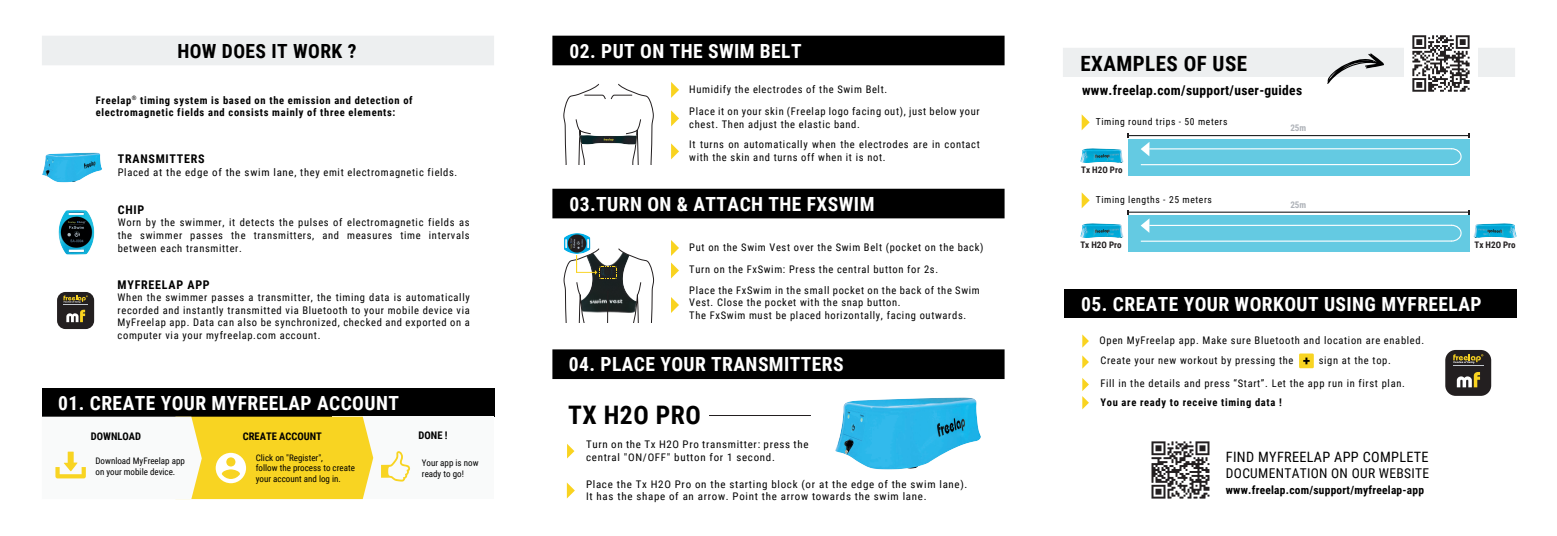
<style>
.page{position:relative;width:1557px;height:536px;background:#fff}
.page>*{position:absolute;margin:0;border:0;box-sizing:border-box;transform-origin:0 0}
.t1{font:700 25.5px "Roboto Condensed";letter-spacing:.02em;color:#000}
.t2{font:700 21px "Roboto Condensed";letter-spacing:.02em;color:#000}
.t3{font:700 19.5px "Roboto Condensed";letter-spacing:.02em;color:#fff}
.t4{font:700 19.5px "Roboto Condensed";letter-spacing:.02em;color:#000}
.t5{font:14.25px "Roboto Condensed";letter-spacing:.02em;color:#000}
.t6{font:700 13.5px "Roboto Condensed";letter-spacing:.02em;color:#000}
.t7{font:13.5px "Roboto Condensed";letter-spacing:.02em;color:#000}
.t8{font:700 12px "Roboto Condensed";letter-spacing:.065em;color:#000}
.t9{font:700 11.4px "Roboto Condensed";letter-spacing:.02em;color:#000}
.t10{font:10.5px/12.6px "Roboto Condensed";letter-spacing:.065em;color:#000}
.t11{font:10.5px/12.6px "Roboto Condensed";letter-spacing:.065em;color:#000;scale:1.04 1}
.t12{font:700 10.5px/12.6px "Roboto Condensed";letter-spacing:.065em;color:#000}
.t13{font:700 10.5px "Roboto Condensed";color:#000}
.t14{font:9.6px "Roboto Condensed";letter-spacing:.065em;color:#000}
.t15{font:700 9.15px "Roboto Condensed";color:#afb3b9}
.t16{font:9px/10.8px "Roboto Condensed";color:#000}
.t17{font:700 9px "Roboto Condensed";color:#231f20}
</style>
<div class="page">
<img style="left:811px;top:379px;width:193px;height:91px">
<div style="left:552px;top:349px;width:452px;height:30px;background:#000"></div>
<div style="left:552px;top:36px;width:452px;height:29px;background:#000"></div>
<div style="left:42px;top:388px;width:452px;height:28px;background:#000"></div>
<div style="left:332px;top:416px;width:162px;height:83px;background:#f9fafa"></div>
<div style="left:42px;top:36px;width:452px;height:29px;background:#edeff0"></div>
<svg style="left:42px;top:416px;width:331px;height:83px"></svg>
<svg style="left:381px;top:451px;width:29px;height:30px"></svg>
<div style="left:57px;top:292px;width:37px;height:37px;background:#231f20;border-radius:8px"></div>
<svg style="left:63px;top:295px;width:25px;height:27px"></svg>
<svg style="left:1081px;top:114px;width:8px;height:16px"></svg>
<svg style="left:1081px;top:192px;width:8px;height:16px"></svg>
<img style="left:1412px;top:35px;width:58px;height:57px">
<svg style="left:1063px;top:48px;width:451px;height:36px"></svg>
<svg style="left:567px;top:444px;width:7px;height:14px"></svg>
<svg style="left:567px;top:482px;width:8px;height:16px"></svg>
<div style="left:552px;top:189px;width:452px;height:29px;background:#000"></div>
<svg style="left:671px;top:82px;width:8px;height:16px"></svg>
<svg style="left:671px;top:110px;width:8px;height:16px"></svg>
<svg style="left:671px;top:143px;width:8px;height:16px"></svg>
<svg style="left:671px;top:240px;width:8px;height:16px"></svg>
<svg style="left:671px;top:262px;width:8px;height:16px"></svg>
<svg style="left:671px;top:297px;width:8px;height:16px"></svg>
<hr style="left:709px;top:415px;width:102px;height:1px;background:#231f20">
<img style="left:556px;top:207px;width:42px;height:41px">
<img style="left:1080px;top:148px;width:44px;height:15px">
<hr style="left:1128px;top:212px;width:341px;height:1px;background:#040507">
<img style="left:1469px;top:217px;width:48px;height:25px">
<div style="left:1128px;top:215px;width:341px;height:37px;background:#64cae2"></div>
<svg style="left:1140px;top:219px;width:9px;height:14px"></svg>
<hr style="left:1149px;top:225px;width:302px;height:1px;background:#fff">
<hr style="left:1140px;top:240px;width:311px;height:2px;background:#fff">
<svg style="left:1451px;top:225px;width:10px;height:17px"></svg>
<hr style="left:1128px;top:135px;width:341px;height:1px;background:#040507">
<div style="left:1128px;top:139px;width:341px;height:36px;background:#64cae2"></div>
<svg style="left:1141px;top:142px;width:8px;height:14px"></svg>
<hr style="left:1149px;top:148px;width:302px;height:1px;background:#fff">
<hr style="left:1140px;top:164px;width:311px;height:1px;background:#fff">
<svg style="left:1451px;top:148px;width:10px;height:17px"></svg>
<img style="left:1080px;top:223px;width:44px;height:15px">
<img style="left:42px;top:152px;width:60px;height:31px">
<img style="left:58px;top:210px;width:37px;height:45px">
<svg style="left:563px;top:83px;width:91px;height:29px"></svg>
<img style="left:563px;top:112px;width:91px;height:52px">
<svg style="left:563px;top:248px;width:91px;height:75px"></svg>
<div style="left:1064px;top:289px;width:452px;height:29px;background:#000"></div>
<svg style="left:1082px;top:334px;width:6px;height:14px"></svg>
<svg style="left:1082px;top:355px;width:6px;height:14px"></svg>
<svg style="left:1082px;top:378px;width:6px;height:31px"></svg>
<div style="left:1445px;top:350px;width:45px;height:46px;background:#231f20;border-radius:10px"></div>
<svg style="left:1453px;top:354px;width:30px;height:9px"></svg>
<hr style="left:1452px;top:365px;width:31px;height:1px;background:#c3c8ce">
<svg style="left:1456px;top:372px;width:23px;height:15px"></svg>
<svg style="left:1299px;top:353px;width:14px;height:15px"></svg>
<img style="left:1151px;top:441px;width:59px;height:58px">
<h3 class="t4" style="left:177px;top:37px;width:181px">HOW DOES IT WORK ?</h3>
<p class="t12" style="left:96px;top:93px;width:318px">Freelap<sup>®</sup> timing system is based on the emission and detection of electromagnetic fields and consists mainly of three elements:</p>
<p class="t8" style="left:118px;top:150px;width:88px">TRANSMITTERS</p>
<p class="t10" style="left:118px;top:165px;width:341px">Placed at the edge of the swim lane, they emit electromagnetic fields.</p>
<p class="t8" style="left:118px;top:201px;width:28px">CHIP</p>
<p class="t10" style="left:118px;top:216px;width:353px;text-align:justify">Worn by the swimmer, it detects the pulses of electromagnetic fields as the swimmer passes the transmitters, and measures time intervals between each transmitter.</p>
<p class="t8" style="left:118px;top:276px;width:94px">MYFREELAP APP</p>
<p class="t10" style="left:118px;top:291px;width:354px;text-align:justify">When the swimmer passes a transmitter, the timing data is automatically recorded and instantly transmitted via Bluetooth to your mobile device via MyFreelap app. Data can also be synchronized, checked and exported on a computer via your myfreelap.com account.</p>
<h3 class="t3" style="left:58px;top:389px;width:342px">01. CREATE YOUR MYFREELAP ACCOUNT</h3>
<p class="t13" style="left:91px;top:428px;width:52px">DOWNLOAD</p>
<p class="t13" style="left:243px;top:428px;width:81px">CREATE ACCOUNT</p>
<p class="t16" style="left:95px;top:455px;width:91px">Download MyFreelap app on your mobile device.</p>
<p class="t16" style="left:256px;top:451px;width:101px">Click on "Register",<br>follow the process to create your account and log in.</p>
<p class="t12" style="left:418px;top:428px;width:31px">DONE !</p>
<p class="t16" style="left:422px;top:457px;width:58px">Your app is now ready to go!</p>
<h3 class="t3" style="left:569px;top:37px;width:233px">02. PUT ON THE SWIM BELT</h3>
<p class="t10" style="left:689px;top:78px;width:292px;line-height:21.8px">Humidify the electrodes of the Swim Belt.<br>Place it on your skin (Freelap logo facing out), just below your</p>
<p class="t10" style="left:689px;top:113px;width:292px;line-height:20.4px">chest. Then adjust the elastic band.<br>It turns on automatically when the electrodes are in contact</p>
<p class="t10" style="left:689px;top:150px;width:198px">with the skin and turns off when it is not.</p>
<h3 class="t3" style="left:569px;top:190px;width:306px">03.TURN ON &amp; ATTACH THE FXSWIM</h3>
<p class="t10" style="left:689px;top:236px;width:296px;line-height:21.5px">Put on the Swim Vest over the Swim Belt (pocket on the back)<br>Turn on the FxSwim: Press the central button for 2s.<br>Place the FxSwim in the small pocket on the back of the Swim</p>
<p class="t10" style="left:689px;top:296px;width:278px">Vest. Close the pocket with the snap button.<br>The FxSwim must be placed horizontally, facing outwards.</p>
<h3 class="t3" style="left:569px;top:351px;width:276px">04. PLACE YOUR TRANSMITTERS</h3>
<h1 class="t1" style="left:568px;top:397px;width:134px">TX H2O PRO</h1>
<p class="t11" style="left:586px;top:438px;width:215px">Turn on the Tx H2O Pro transmitter: press the central "ON/OFF" button for 1 second.</p>
<p class="t11" style="left:586px;top:477px;width:368px">Place the Tx H2O Pro on the starting block (or at the edge of the swim lane).<br>It has the shape of an arrow. Point the arrow towards the swim lane.</p>
<h2 class="t2" style="left:1080px;top:49px;width:168px">EXAMPLES OF USE</h2>
<p class="t6" style="left:1082px;top:81px;width:221px">www.freelap.com/support/user-guides</p>
<p class="t14" style="left:1095px;top:115px;width:133px">Timing round trips - 50 meters</p>
<p class="t17" style="left:1081px;top:163px;width:43px">Tx H2O Pro</p>
<p class="t14" style="left:1095px;top:193px;width:118px">Timing lengths - 25 meters</p>
<p class="t15" style="left:1290px;top:121px;width:17px">25m</p>
<p class="t15" style="left:1290px;top:198px;width:17px">25m</p>
<p class="t17" style="left:1080px;top:238px;width:43px">Tx H2O Pro</p>
<p class="t17" style="left:1474px;top:238px;width:43px">Tx H2O Pro</p>
<h3 class="t3" style="left:1081px;top:290px;width:402px">05. CREATE YOUR WORKOUT USING MYFREELAP</h3>
<p class="t10" style="left:1099px;top:333px;width:326px">Open MyFreelap app. Make sure Bluetooth and location are enabled.</p>
<p class="t10" style="left:1100px;top:376px;width:306px">Fill in the details and press “Start”. Let the app run in first plan.</p>
<p class="t10" style="left:1100px;top:354px;width:195px">Create your new workout by pressing the</p>
<p class="t10" style="left:1318px;top:354px;width:74px">sign at the top.</p>
<p class="t12" style="left:1100px;top:395px;width:183px">You are ready to receive timing data !</p>
<h3 class="t5" style="left:1225px;top:446px;width:204px">FIND MYFREELAP APP COMPLETE</h3>
<p class="t7" style="left:1225px;top:463px;width:205px">DOCUMENTATION ON OUR WEBSITE</p>
<p class="t9" style="left:1225px;top:482px;width:200px">www.freelap.com/support/myfreelap-app</p>
</div>
